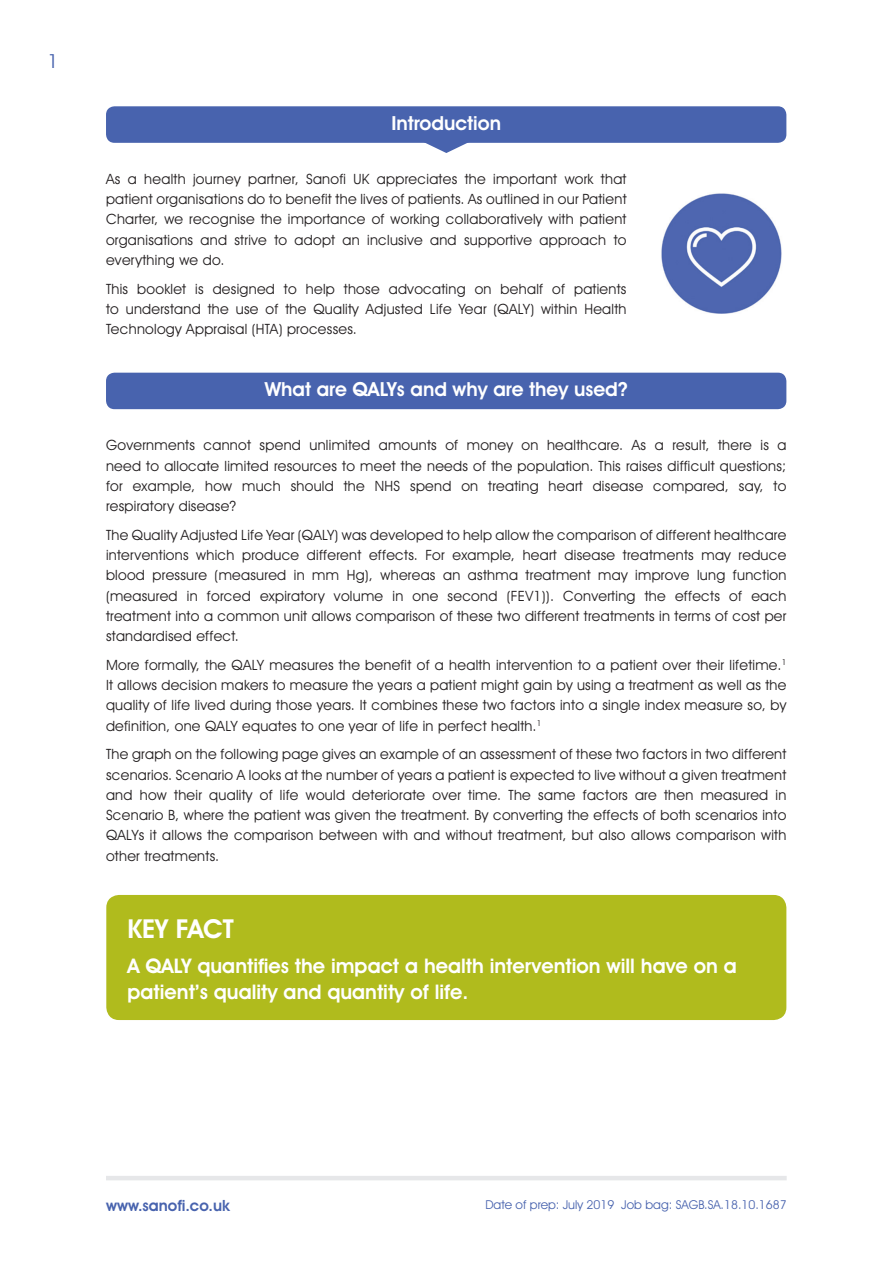
<style>
.page{position:relative;width:893px;height:1263px;background:#fff}
.page>*{position:absolute;margin:0;border:0;box-sizing:border-box;transform-origin:0 0}
.t1{font:600 26.25px "Avant Garde IT Cby BT";color:#fff}
.t2{font:600 20.25px/26.2px "Avant Garde IT Cby BT";color:#fff}
.t3{font:600 19.5px "Avant Garde IT Cby BT";color:#fff}
.t4{font:19.5px "Avant Garde IT Cby BT";color:#4863ae}
.t5{font:600 15.6px "Avant Garde IT Cby BT";color:#4863ae}
.t6{font:14.25px/20.2px "Avant Garde IT Cby BT";letter-spacing:.02em;color:#231f20;text-align:justify}
.t7{font:12.3px "Avant Garde IT Cby BT";color:#4863ae}
</style>
<div class="page">
<hr style="left:106px;top:1176px;width:681px;height:4px;background:#e6e7e9">
<div style="left:106px;top:106px;width:680px;height:37px;background:#4863ae;border-radius:9px"></div>
<div style="left:106px;top:373px;width:680px;height:36px;background:#4863ae;border-radius:9px"></div>
<svg style="left:419px;top:142px;width:54px;height:11px"></svg>
<img style="left:661px;top:193px;width:121px;height:120px">
<div style="left:106px;top:895px;width:680px;height:125px;background:#b0bb1d;border-radius:13px"></div>
<h3 class="t4" style="left:48px;top:49px;width:13px">1</h3>
<h3 class="t3" style="left:391px;top:111px;width:111px">Introduction</h3>
<p class="t6" style="left:106px;top:169px;width:522px">As a health journey partner, Sanofi UK appreciates the important work that patient organisations do to benefit the lives of patients. As outlined in our Patient Charter, we recognise the importance of working collaboratively with patient organisations and strive to adopt an inclusive and supportive approach to everything we do.</p>
<p class="t6" style="left:106px;top:278px;width:522px">This booklet is designed to help those advocating on behalf of patients to understand the use of the Quality Adjusted Life Year (QALY) within Health Technology Appraisal (HTA) processes.</p>
<h3 class="t3" style="left:265px;top:377px;width:364px">What are QALYs and why are they used?</h3>
<p class="t6" style="left:106px;top:435px;width:682px">Governments cannot spend unlimited amounts of money on healthcare. As a result, there is a need to allocate limited resources to meet the needs of the population. This raises difficult questions; for example, how much should the NHS spend on treating heart disease compared, say, to respiratory disease?</p>
<p class="t6" style="left:106px;top:524px;width:682px">The Quality Adjusted Life Year (QALY) was developed to help allow the comparison of different healthcare interventions which produce different effects. For example, heart disease treatments may reduce blood pressure (measured in mm Hg), whereas an asthma treatment may improve lung function (measured in forced expiratory volume in one second (FEV1)). Converting the effects of each treatment into a common unit allows comparison of these two different treatments in terms of cost per standardised effect.</p>
<p class="t6" style="left:106px;top:654px;width:682px">More formally, the QALY measures the benefit of a health intervention to a patient over their lifetime.<sup>1<br></sup>It allows decision makers to measure the years a patient might gain by using a treatment as well as the quality of life lived during those years. It combines these two factors into a single index measure so, by definition, one QALY equates to one year of life in perfect health.<sup>1</sup></p>
<p class="t6" style="left:106px;top:744px;width:682px">The graph on the following page gives an example of an assessment of these two factors in two different scenarios. Scenario A looks at the number of years a patient is expected to live without a given treatment and how their quality of life would deteriorate over time. The same factors are then measured in Scenario B, where the patient was given the treatment. By converting the effects of both scenarios into QALYs it allows the comparison between with and without treatment, but also allows comparison with other treatments.</p>
<h1 class="t1" style="left:128px;top:913px;width:108px">KEY FACT</h1>
<h2 class="t2" style="left:128px;top:952px;width:611px">A QALY quantifies the impact a health intervention will have on a patient’s quality and quantity of life.</h2>
<p class="t5" style="left:106px;top:1196px;width:125px">www.sanofi.co.uk</p>
<p class="t7" style="left:485px;top:1197px;width:303px">Date of prep: July 2019 Job bag: SAGB.SA.18.10.1687</p>
</div>
